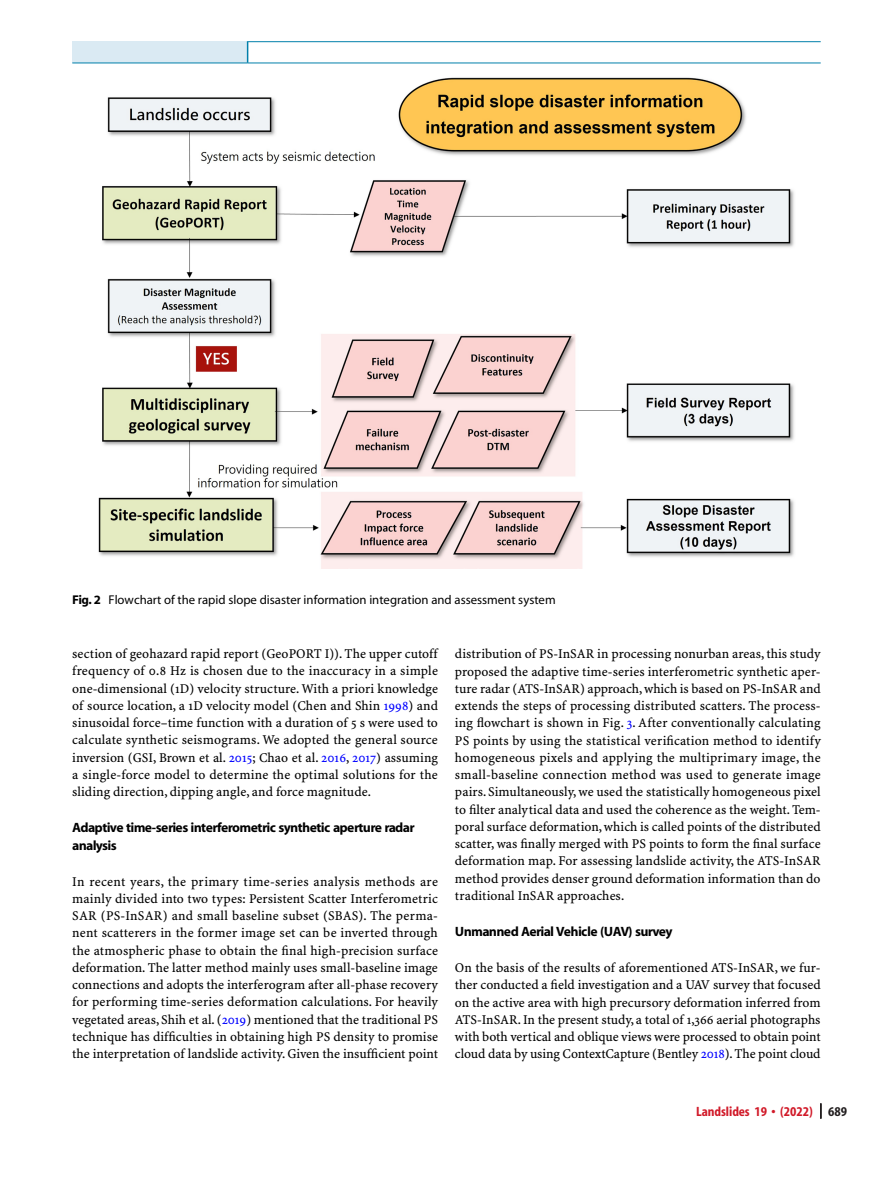
<style>
.page{position:relative;width:893px;height:1187px;background:#fff}
.page>*{position:absolute;margin:0;border:0;box-sizing:border-box;transform-origin:0 0}
.t1{font:13.5px/17.2px "S Minion Plus";color:#000;text-align:justify}
.t2{font:700 13.5px/17.2px "S Myriad";color:#000}
.t3{font:13.5px "Adv TT152 d 38 d 7.B";color:#d11a29}
.t4{font:12.75px "S Myriad Regular 2";color:#000}
.s1{font-family:"S Myriad";font-weight:700}
.s2{color:#00f}
.s3{font-family:"Adv P0005"}
.s4{font-family:"Adv TT152 d 38 d 7.B2";color:#231f20}
</style>
<div class="page">
<img style="left:98px;top:77px;width:696px;height:491px">
<div style="left:72px;top:42px;width:176px;height:21px;background:#daeaf3"></div>
<svg style="left:247px;top:42px;width:1px;height:21px"></svg>
<hr style="left:72px;top:63px;width:176px;height:1px;background:#007faa">
<hr style="left:247px;top:41px;width:574px;height:1px;background:#007faa">
<hr style="left:248px;top:63px;width:573px;height:1px;background:#007faa">
<svg style="left:821px;top:1103px;width:1px;height:15px"></svg>
<p class="t4" style="left:72px;top:593px;width:485px"><span class="s1">Fig. 2</span> Flowchart of the rapid slope disaster information integration and assessment system</p>
<p class="t1" style="left:72px;top:645px;width:367px">section of geohazard rapid report (GeoPORT I)). The upper cutoff frequency of 0.8 Hz is chosen due to the inaccuracy in a simple one-dimensional (1D) velocity structure. With a priori knowledge of source location, a 1D velocity model (Chen and Shin <span class="s2">1998</span>) and sinusoidal force–time function with a duration of 5 s were used to calculate synthetic seismograms. We adopted the general source inversion (GSI, Brown et al. <span class="s2">2015</span>; Chao et al. <span class="s2">2016</span>, <span class="s2">2017</span>) assuming a single-force model to determine the optimal solutions for the sliding direction, dipping angle, and force magnitude.</p>
<p class="t2" style="left:72px;top:819px;width:343px">Adaptive time‑series interferometric synthetic aperture radar analysis</p>
<p class="t1" style="left:72px;top:872px;width:367px">In recent years, the primary time-series analysis methods are mainly divided into two types: Persistent Scatter Interferometric SAR (PS-InSAR) and small baseline subset (SBAS). The perma&shy;nent scatterers in the former image set can be inverted through the atmospheric phase to obtain the final high-precision surface deformation. The latter method mainly uses small-baseline image connections and adopts the interferogram after all-phase recovery for performing time-series deformation calculations. For heavily vegetated areas, Shih et al. (<span class="s2">2019</span>) mentioned that the traditional PS technique has difficulties in obtaining high PS density to promise the interpretation of landslide activity. Given the insufficient point</p>
<p class="t1" style="left:455px;top:645px;width:367px">distribution of PS-InSAR in processing nonurban areas, this study proposed the adaptive time-series interferometric synthetic aper&shy;ture radar (ATS-InSAR) approach, which is based on PS-InSAR and extends the steps of processing distributed scatters. The process&shy;ing flowchart is shown in Fig. <span class="s2">3</span>. After conventionally calculating PS points by using the statistical verification method to identify homogeneous pixels and applying the multiprimary image, the small-baseline connection method was used to generate image pairs. Simultaneously, we used the statistically homogeneous pixel to filter analytical data and used the coherence as the weight. Tem&shy;poral surface deformation, which is called points of the distributed scatter, was finally merged with PS points to form the final surface deformation map. For assessing landslide activity, the ATS-InSAR method provides denser ground deformation information than do traditional InSAR approaches.</p>
<p class="t2" style="left:455px;top:923px;width:218px">Unmanned Aerial Vehicle (UAV) survey</p>
<p class="t1" style="left:455px;top:959px;width:367px">On the basis of the results of aforementioned ATS-InSAR, we fur&shy;ther conducted a field investigation and a UAV survey that focused on the active area with high precursory deformation inferred from ATS-InSAR. In the present study, a total of 1,366 aerial photographs with both vertical and oblique views were processed to obtain point cloud data by using ContextCapture (Bentley <span class="s2">2018</span>). The point cloud</p>
<p class="t3" style="left:696px;top:1106px;width:153px">Landslides 19 <span class="s3">&amp;</span> (2022) <span class="s4">689</span></p>
</div>
